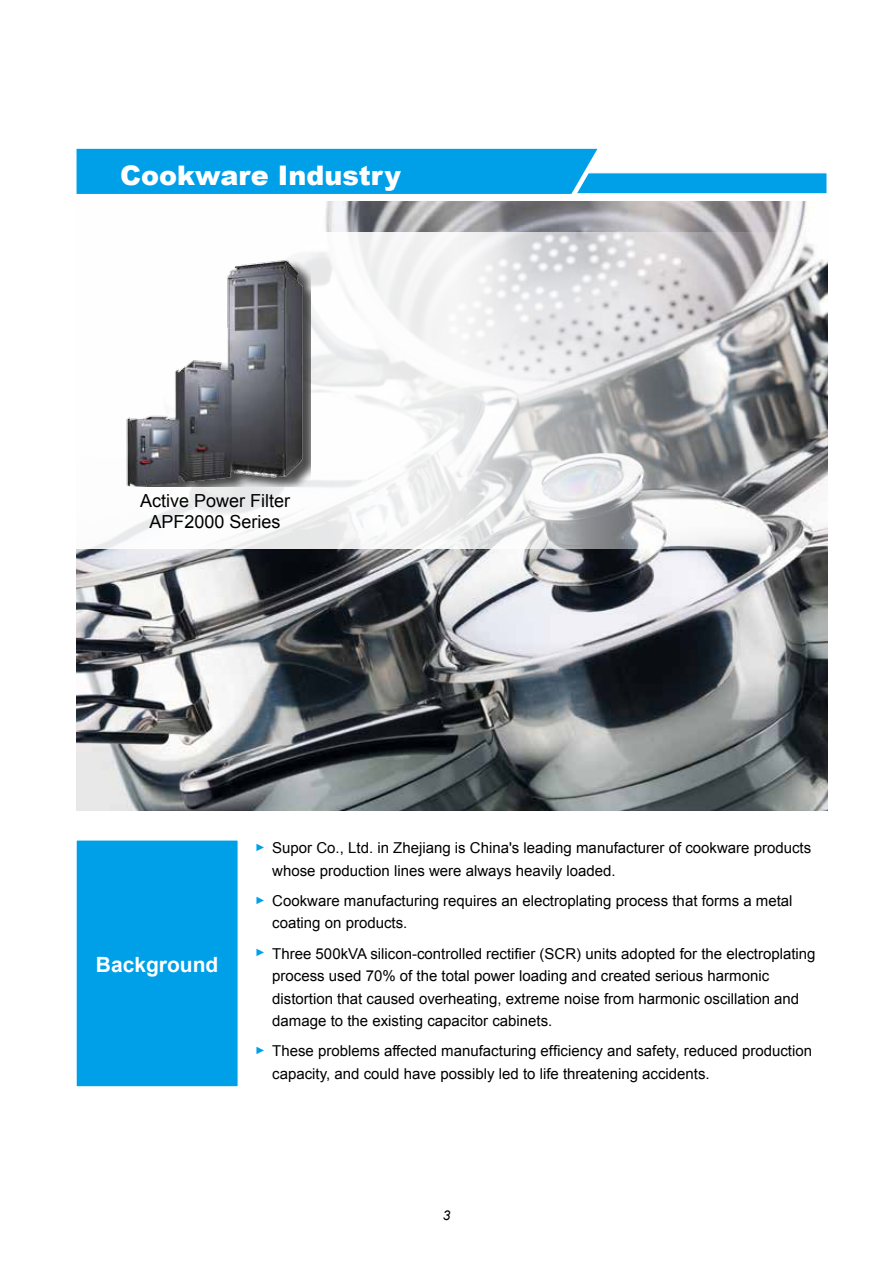
<style>
.page{position:relative;width:893px;height:1263px;background:#fff}
.page>*{position:absolute;margin:0;border:0;box-sizing:border-box;transform-origin:0 0}
.t1{font:900 27px "Arial";color:#fff}
.t2{font:700 21px "Arial";color:#fff}
.t3{font:18px/21.6px "Arial";color:#000;text-align:center}
.t4{font:15px/22.5px "Arial";color:#000}
.t5{font:italic 13.5px "Arial";color:#000}
.s1{font-size:10.5px;color:#00a0e9}
</style>
<div class="page">
<div style="left:323px;top:173px;width:504px;height:21px;background:#00a0e9;border:1px solid #fff"></div>
<img style="left:77px;top:201px;width:750px;height:609px">
<svg style="left:77px;top:232px;width:751px;height:317px"></svg>
<div style="left:76px;top:840px;width:162px;height:247px;background:#00a0e9"></div>
<img style="left:120px;top:253px;width:190px;height:233px">
<div style="left:77px;top:149px;width:526px;height:45px;background:#00a0e9"></div>
<h1 class="t1" style="left:120px;top:155px;width:282px">Cookware Industry</h1>
<p class="t3" style="left:140px;top:490px;width:152px">Active Power Filter<br>APF2000 Series</p>
<h2 class="t2" style="left:96px;top:950px;width:124px">Background</h2>
<p class="t4" style="left:272px;top:837px;width:540px;text-indent:-17px"><span class="s1">►</span> Supor Co., Ltd. in Zhejiang is China's leading manufacturer of cookware products whose production lines were always heavily loaded.</p>
<p class="t4" style="left:272px;top:889px;width:522px;text-indent:-17px"><span class="s1">►</span> Cookware manufacturing requires an electroplating process that forms a metal coating on products.</p>
<p class="t4" style="left:272px;top:942px;width:545px;text-indent:-17px"><span class="s1">►</span> Three 500kVA silicon-controlled rectifier (SCR) units adopted for the electroplating process used 70% of the total power loading and created serious harmonic distortion that caused overheating, extreme noise from harmonic oscillation and damage to the existing capacitor cabinets.</p>
<p class="t4" style="left:272px;top:1040px;width:541px;text-indent:-17px"><span class="s1">►</span> These problems affected manufacturing efficiency and safety, reduced production capacity, and could have possibly led to life threatening accidents.</p>
<p class="t5" style="left:443px;top:1206px;width:9px">3</p>
</div>
